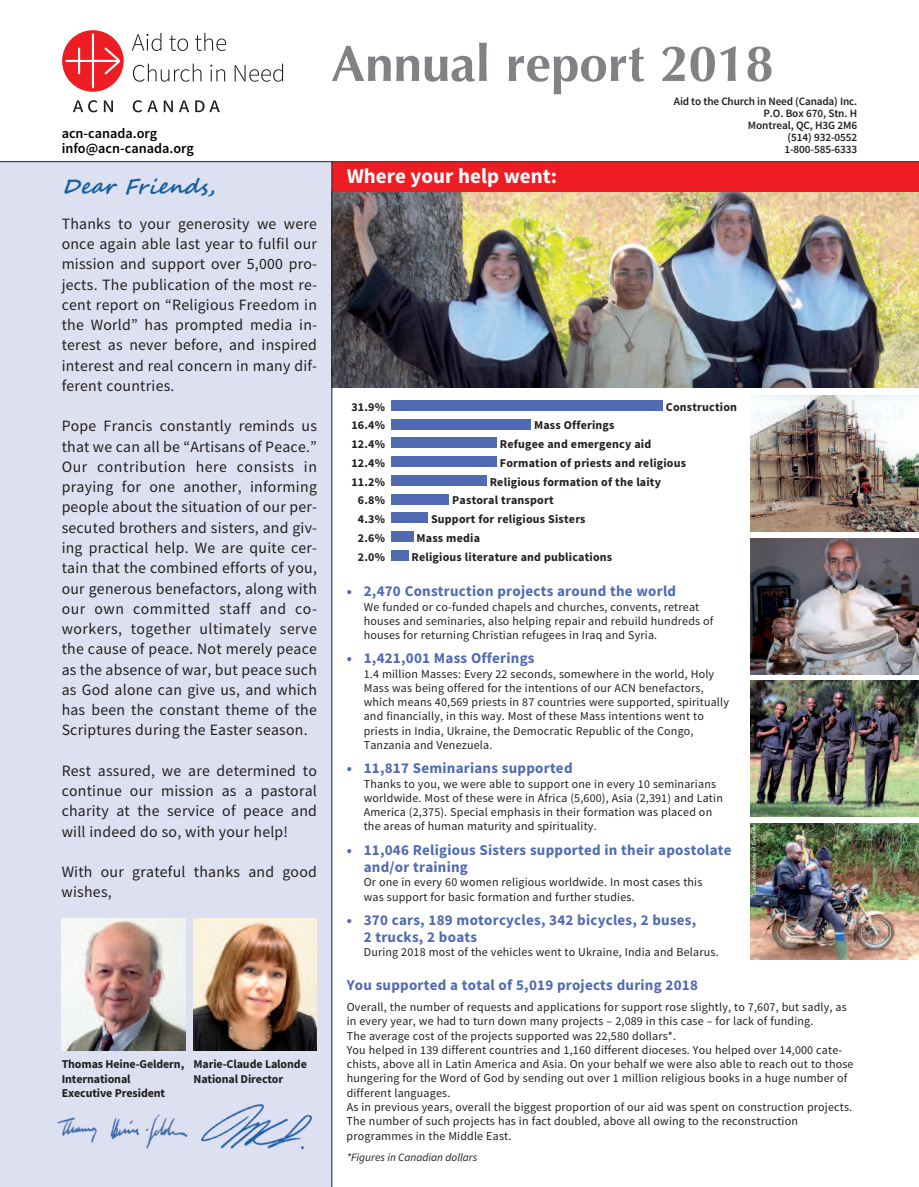
<style>
.page{position:relative;width:919px;height:1187px;background:#fff}
.page>*{position:absolute;margin:0;border:0;box-sizing:border-box;transform-origin:0 0}
.t1{font:700 21px "Source Sans Pro";color:#fff}
.t2{font:italic 700 21px "Segoe Script";color:#165fa4}
.t3{font:15.75px/20.2px "Source Sans Pro";letter-spacing:.015em;color:#231f20;text-align:justify}
.t4{font:700 15px/17.2px "Source Sans Pro";letter-spacing:.015em;color:#516bb3}
.t5{font:600 14.25px/15px "Source Sans Pro";color:#000}
.t6{font:12px/14.2px "Source Sans Pro";letter-spacing:.015em;color:#231f20}
.t7{font:700 12px "Source Sans Pro";letter-spacing:.015em;color:#231f20}
.t8{font:700 12px/14.2px "Source Sans Pro";letter-spacing:-.01em;color:#231f20}
.t9{font:600 11.25px/12px "Source Sans Pro";letter-spacing:-.01em;color:#231f20;text-align:right}
.t10{font:italic 11.25px "Source Sans Pro";color:#231f20}
.t11{font:5.25px "Source Sans Pro";color:#fff}
</style>
<div class="page">
<div style="left:0;top:162px;width:332px;height:1024px;background:#dde0f0"></div>
<img style="left:332px;top:191px;width:586px;height:196px">
<img style="left:750px;top:395px;width:168px;height:136px">
<div style="left:332px;top:162px;width:586px;height:29px;background:#ee1d23"></div>
<hr style="left:0;top:161px;width:918px;height:1px;background:#231f20">
<div style="left:391px;top:400px;width:271px;height:10px;background:#516bb3"></div>
<div style="left:391px;top:418px;width:140px;height:11px;background:#516bb3"></div>
<div style="left:391px;top:437px;width:106px;height:11px;background:#516bb3"></div>
<div style="left:391px;top:475px;width:95px;height:10px;background:#516bb3"></div>
<div style="left:391px;top:493px;width:58px;height:11px;background:#516bb3"></div>
<div style="left:391px;top:512px;width:37px;height:11px;background:#516bb3"></div>
<div style="left:391px;top:531px;width:22px;height:11px;background:#516bb3"></div>
<div style="left:391px;top:550px;width:17px;height:10px;background:#516bb3"></div>
<div style="left:391px;top:456px;width:106px;height:11px;background:#516bb3"></div>
<img style="left:750px;top:538px;width:168px;height:136px">
<img style="left:750px;top:680px;width:168px;height:136px">
<img style="left:750px;top:823px;width:168px;height:136px">
<hr style="left:331px;top:162px;width:1px;height:1024px;background:#231f20">
<img style="left:201px;top:1104px;width:111px;height:46px">
<img style="left:57px;top:1114px;width:130px;height:34px">
<img style="left:62px;top:918px;width:123px;height:132px">
<img style="left:193px;top:918px;width:124px;height:132px">
<svg style="left:332px;top:43px;width:439px;height:51px"></svg>
<svg style="left:73px;top:100px;width:40px;height:12px"></svg>
<svg style="left:132px;top:33px;width:151px;height:79px"></svg>
<svg style="left:62px;top:30px;width:62px;height:62px"></svg>
<svg style="left:65px;top:33px;width:55px;height:55px"></svg>
<p class="t5" style="left:62px;top:127px;width:134px">acn-canada.org info@acn-canada.org</p>
<h1 class="t2" style="left:62px;top:175px;width:162px">DearFriends,</h1>
<p class="t3" style="left:62px;top:215px;width:257px">Thanks to your generosity we were once again able last year to fulfil our mission and support over 5,000 pro&shy;jects. The publication of the most re&shy;cent report on “Religious Freedom in the World” has prompted media in&shy;terest as never before, and inspired interest and real concern in many dif&shy;ferent countries.</p>
<p class="t3" style="left:62px;top:417px;width:257px">Pope Francis constantly reminds us that we can all be “Artisans of Peace.” Our contribution here consists in praying for one another, informing people about the situation of our per&shy;secuted brothers and sisters, and giv&shy;ing practical help. We are quite cer&shy;tain that the combined efforts of you, our generous benefactors, along with our own committed staff and co&shy;workers, together ultimately serve the cause of peace. Not merely peace as the absence of war, but peace such as God alone can give us, and which has been the constant theme of the Scriptures during the Easter season.</p>
<h2 class="t3" style="left:62px;top:761px;width:257px">Rest assured, we are determined to continue our mission as a pastoral charity at the service of peace and will indeed do so, with your help!</h2>
<h2 class="t3" style="left:62px;top:863px;width:257px">With our grateful thanks and good wishes,</h2>
<p class="t8" style="left:62px;top:1058px;width:124px">Thomas Heine-Geldern,<br>International<br>Executive President</p>
<p class="t8" style="left:193px;top:1058px;width:115px">Marie-Claude Lalonde<br>National Director</p>
<h1 class="t1" style="left:347px;top:168px;width:212px">Where your help went:</h1>
<p class="t9" style="left:674px;top:96px;width:185px">Aid to the Church in Need (Canada) Inc.<br>P.O. Box 670, Stn. H<br>Montreal, QC, H3G 2M6<br>(514) 932-0552<br>1-800-585-6333</p>
<p class="t7" style="left:351px;top:402px;width:35px">31.9%</p>
<p class="t7" style="left:665px;top:402px;width:73px">Construction</p>
<p class="t7" style="left:351px;top:421px;width:35px">16.4%</p>
<p class="t7" style="left:534px;top:421px;width:82px">Mass Offerings</p>
<p class="t7" style="left:351px;top:439px;width:35px">12.4%</p>
<p class="t7" style="left:500px;top:439px;width:153px">Refugee and emergency aid</p>
<p class="t7" style="left:351px;top:458px;width:35px">12.4%</p>
<p class="t7" style="left:500px;top:458px;width:188px">Formation of priests and religious</p>
<p class="t7" style="left:351px;top:477px;width:35px">11.2%</p>
<p class="t7" style="left:489px;top:477px;width:173px">Religious formation of the laity</p>
<p class="t7" style="left:358px;top:496px;width:29px">6.8%</p>
<p class="t7" style="left:452px;top:496px;width:103px">Pastoral transport</p>
<p class="t7" style="left:358px;top:514px;width:29px">4.3%</p>
<p class="t7" style="left:431px;top:514px;width:156px">Support for religious Sisters</p>
<p class="t7" style="left:358px;top:533px;width:29px">2.6%</p>
<p class="t7" style="left:416px;top:533px;width:65px">Mass media</p>
<p class="t7" style="left:358px;top:552px;width:29px">2.0%</p>
<p class="t7" style="left:411px;top:552px;width:202px">Religious literature and publications</p>
<p class="t4" style="left:347px;top:583px;width:331px">• 2,470 Construction projects around the world</p>
<p class="t6" style="left:364px;top:600px;width:351px">We funded or co-funded chapels and churches, convents, retreat houses and seminaries, also helping repair and rebuild hundreds of houses for returning Christian refugees in Iraq and Syria.</p>
<p class="t4" style="left:347px;top:651px;width:189px">• 1,421,001 Mass Offerings</p>
<p class="t6" style="left:364px;top:667px;width:367px">1.4 million Masses: Every 22 seconds, somewhere in the world, Holy Mass was being offered for the intentions of our ACN benefactors, which means 40,569 priests in 87 countries were supported, spiritually and financially, in this way. Most of these Mass intentions went to priests in India, Ukraine, the Democratic Republic of the Congo, Tanzania and Venezuela.</p>
<p class="t4" style="left:347px;top:760px;width:227px">• 11,817 Seminarians supported</p>
<p class="t6" style="left:364px;top:777px;width:360px">Thanks to you, we were able to support one in every 10 seminarians worldwide. Most of these were in Africa (5,600), Asia (2,391) and Latin America (2,375). Special emphasis in their formation was placed on the areas of human maturity and spirituality.</p>
<p class="t4" style="left:364px;top:842px;width:369px;text-indent:-17px">• 11,046 Religious Sisters supported in their apostolate and/or training</p>
<p class="t6" style="left:364px;top:876px;width:340px">Or one in every 60 women religious worldwide. In most cases this was support for basic formation and further studies.</p>
<p class="t4" style="left:364px;top:912px;width:334px;text-indent:-17px">• 370 cars, 189 motorcycles, 342 bicycles, 2 buses,<br>2 trucks, 2 boats</p>
<p class="t6" style="left:364px;top:946px;width:356px">During 2018 most of the vehicles went to Ukraine, India and Belarus.</p>
<p class="t11" style="left:752px;top:894px;width:72px;rotate:-90deg">Credit: Archdiocese of Bamenda</p>
<p class="t4" style="left:347px;top:977px;width:352px">You supported a total of 5,019 projects during 2018</p>
<p class="t6" style="left:346px;top:1000px;width:508px">Overall, the number of requests and applications for support rose slightly, to 7,607, but sadly, as in every year, we had to turn down many projects – 2,089 in this case – for lack of funding.<br>The average cost of the projects supported was 22,580 dollars*.<br>You helped in 139 different countries and 1,160 different dioceses. You helped over 14,000 cate&shy;chists, above all in Latin America and Asia. On your behalf we were also able to reach out to those hungering for the Word of God by sending out over 1 million religious books in a huge number of different languages.<br>As in previous years, overall the biggest proportion of our aid was spent on construction projects.<br>The number of such projects has in fact doubled, above all owing to the reconstruction programmes in the Middle East.</p>
<p class="t10" style="left:347px;top:1153px;width:132px">*Figures in Canadian dollars</p>
</div>
